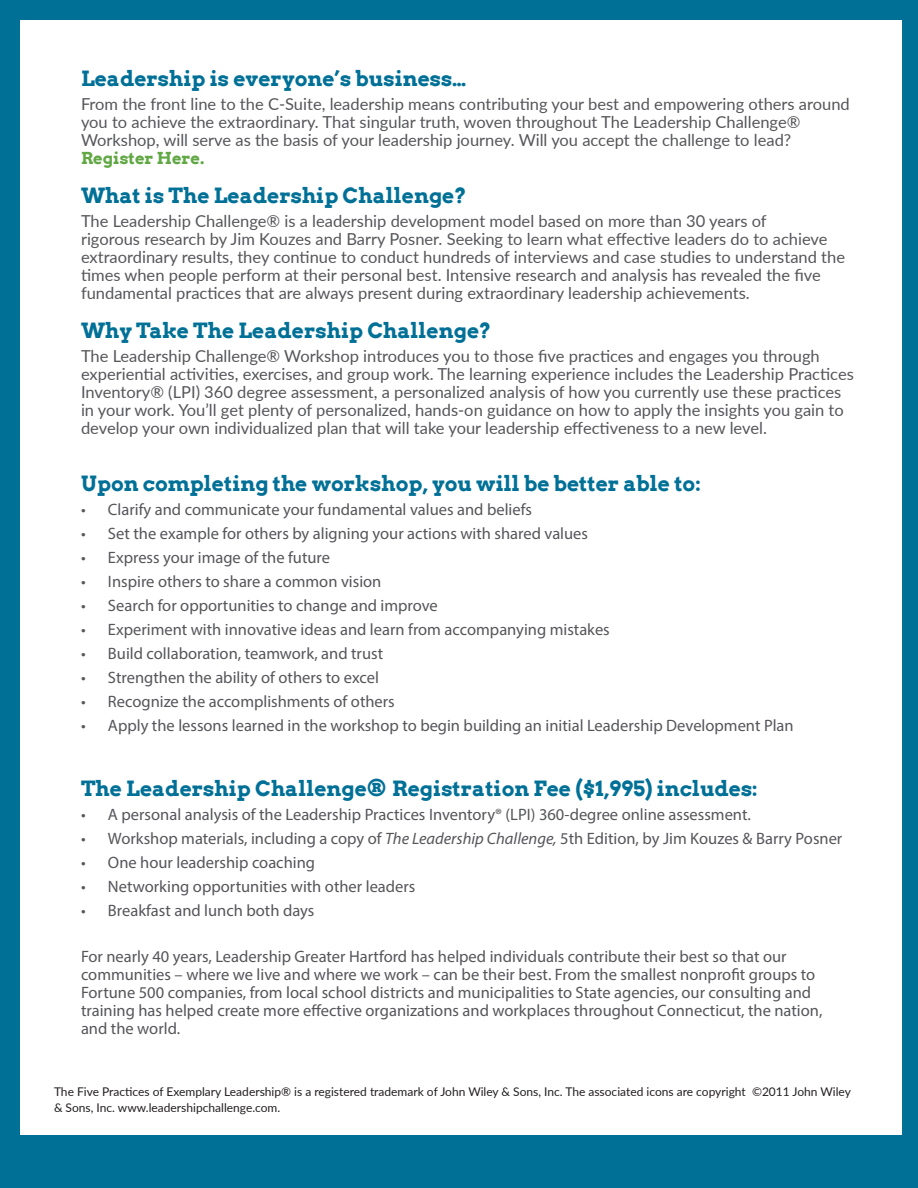
<style>
.page{position:relative;width:918px;height:1188px;background:#fff}
.page>*{position:absolute;margin:0;border:0;box-sizing:border-box;transform-origin:0 0}
.t1{font:700 21px "Arvo";color:#007097}
.t2{font:16.5px/18px "Lato";color:#55565a}
.t3{font:16.5px/18px "Myriad Pro";color:#55565a}
.t4{font:12px/16.5px "Lato";color:#231f20}
.s1{font-family:"Arvo";font-weight:700;color:#61a844}
.s2{font-style:italic}
</style>
<div class="page">
<div style="left:0;top:1px;width:918px;height:1187px;background:#007097"></div>
<div style="left:20px;top:21px;width:882px;height:1114px;background:#fff"></div>
<p class="t1" style="left:81px;top:65px;width:387px">Leadership is everyone’s business…</p>
<p class="t2" style="left:81px;top:94px;width:770px">From the front line to the C-Suite, leadership means contributing your best and empowering others around you to achieve the extraordinary. That singular truth, woven throughout The Leadership Challenge® Workshop, will serve as the basis of your leadership journey. Will you accept the challenge to lead?<br><span class="s1">Register Here.</span></p>
<p class="t1" style="left:81px;top:182px;width:387px">What is The Leadership Challenge?</p>
<p class="t2" style="left:81px;top:211px;width:766px">The Leadership Challenge® is a leadership development model based on more than 30 years of<br>rigorous research by Jim Kouzes and Barry Posner. Seeking to learn what effective leaders do to achieve extraordinary results, they continue to conduct hundreds of interviews and case studies to understand the times when people perform at their personal best. Intensive research and analysis has revealed the five fundamental practices that are always present during extraordinary leadership achievements.</p>
<p class="t1" style="left:81px;top:317px;width:412px">Why Take The Leadership Challenge?</p>
<p class="t2" style="left:81px;top:346px;width:774px">The Leadership Challenge® Workshop introduces you to those five practices and engages you through experiential activities, exercises, and group work. The learning experience includes the Leadership Practices Inventory® (LPI) 360 degree assessment, a personalized analysis of how you currently use these practices in your work. You’ll get plenty of personalized, hands-on guidance on how to apply the insights you gain to develop your own individualized plan that will take your leadership effectiveness to a new level.</p>
<p class="t1" style="left:81px;top:470px;width:621px">Upon completing the workshop, you will be better able to:</p>
<p class="t3" style="left:81px;top:500px;width:452px">• Clarify and communicate your fundamental values and beliefs</p>
<p class="t3" style="left:81px;top:524px;width:509px">• Set the example for others by aligning your actions with shared values</p>
<p class="t3" style="left:81px;top:548px;width:251px">• Express your image of the future</p>
<p class="t3" style="left:81px;top:572px;width:302px">• Inspire others to share a common vision</p>
<p class="t3" style="left:81px;top:596px;width:358px">• Search for opportunities to change and improve</p>
<p class="t3" style="left:81px;top:620px;width:530px">• Experiment with innovative ideas and learn from accompanying mistakes</p>
<p class="t3" style="left:81px;top:644px;width:304px">• Build collaboration, teamwork, and trust</p>
<p class="t3" style="left:81px;top:668px;width:299px">• Strengthen the ability of others to excel</p>
<p class="t3" style="left:81px;top:692px;width:315px">• Recognize the accomplishments of others</p>
<p class="t3" style="left:81px;top:716px;width:714px">• Apply the lessons learned in the workshop to begin building an initial Leadership Development Plan</p>
<p class="t1" style="left:81px;top:775px;width:678px">The Leadership Challenge® Registration Fee ($1,995) includes:</p>
<p class="t3" style="left:81px;top:805px;width:671px">• A personal analysis of the Leadership Practices Inventory® (LPI) 360-degree online assessment.</p>
<p class="t3" style="left:81px;top:829px;width:763px">• Workshop materials, including a copy of <span class="s2">The Leadership Challenge,</span> 5th Edition, by Jim Kouzes &amp; Barry Posner</p>
<p class="t3" style="left:81px;top:853px;width:236px">• One hour leadership coaching</p>
<p class="t3" style="left:81px;top:877px;width:336px">• Networking opportunities with other leaders</p>
<p class="t3" style="left:81px;top:901px;width:235px">• Breakfast and lunch both days</p>
<p class="t3" style="left:81px;top:947px;width:743px">For nearly 40 years, Leadership Greater Hartford has helped individuals contribute their best so that our communities – where we live and where we work – can be their best. From the smallest nonprofit groups to Fortune 500 companies, from local school districts and municipalities to State agencies, our consulting and training has helped create more effective organizations and workplaces throughout Connecticut, the nation, and the world.</p>
<p class="t4" style="left:54px;top:1083px;width:798px">The Five Practices of Exemplary Leadership® is a registered trademark of John Wiley &amp; Sons, Inc. The associated icons are copyright ©2011 John Wiley &amp; Sons, Inc. www.leadershipchallenge.com.</p>
</div>
